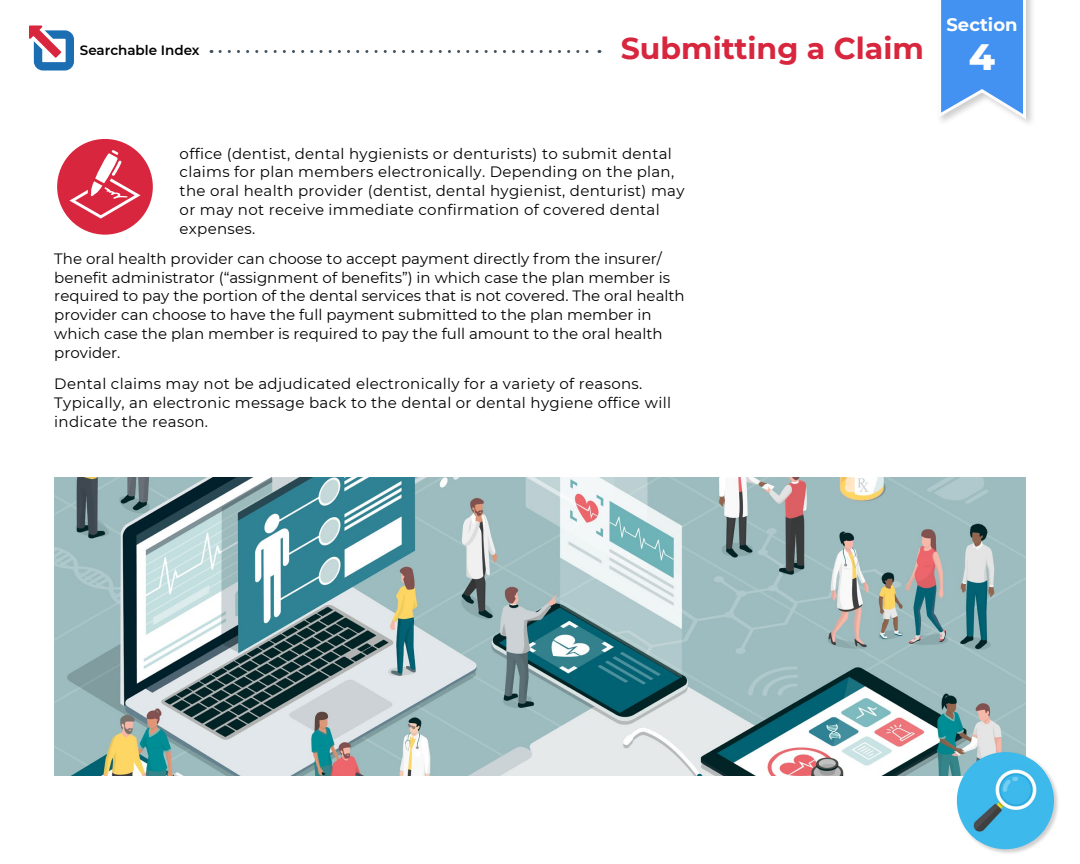
<style>
.page{position:relative;width:1080px;height:864px;background:#fff}
.page>*{position:absolute;margin:0;border:0;box-sizing:border-box;transform-origin:0 0}
.t1{font:800 37.5px "Montserrat";color:#fff}
.t2{font:700 30px "Montserrat";color:#d7263d}
.t3{font:700 18px "Montserrat";color:#fff}
.t4{font:15px/18.8px "Montserrat";letter-spacing:.02em;color:#000}
.t5{font:15px/18.8px "Montserrat";color:#000}
.t6{font:600 13.5px "Montserrat";color:#000}
</style>
<div class="page">
<div style="left:936px;top:0;width:100px;height:129px;background:#000;opacity:.2"></div>
<svg style="left:936px;top:0;width:92px;height:122px"></svg>
<div style="left:57px;top:139px;width:96px;height:96px;background:#d7263d;border-radius:50%"></div>
<svg style="left:69px;top:150px;width:72px;height:68px"></svg>
<img style="left:54px;top:477px;width:972px;height:299px">
<div style="left:956px;top:751px;width:104px;height:104px;background:#000;opacity:.2"></div>
<div style="left:957px;top:752px;width:97px;height:97px;background:#3db9ec;border-radius:50%"></div>
<img style="left:965px;top:760px;width:80px;height:81px">
<svg style="left:220px;top:50px;width:380px;height:3px"></svg>
<svg style="left:29px;top:25px;width:45px;height:46px"></svg>
<p class="t6" style="left:80px;top:41px;width:121px">Searchable Index</p>
<h2 class="t2" style="left:621px;top:27px;width:305px">Submitting a Claim</h2>
<p class="t3" style="left:947px;top:12px;width:73px">Section</p>
<h1 class="t1" style="left:969px;top:29px;width:28px">4</h1>
<p class="t4" style="left:180px;top:143px;width:506px">office (dentist, dental hygienists or denturists) to submit dental claims for plan members electronically. Depending on the plan, the oral health provider (dentist, dental hygienist, denturist) may or may not receive immediate confirmation of covered dental expenses.</p>
<p class="t5" style="left:54px;top:249px;width:632px">The oral health provider can choose to accept payment directly from the insurer/ benefit administrator (“assignment of benefits”) in which case the plan member is required to pay the portion of the dental services that is not covered. The oral health provider can choose to have the full payment submitted to the plan member in which case the plan member is required to pay the full amount to the oral health provider.</p>
<p class="t4" style="left:54px;top:374px;width:618px">Dental claims may not be adjudicated electronically for a variety of reasons.<br>Typically, an electronic message back to the dental or dental hygiene office will indicate the reason.</p>
</div>
